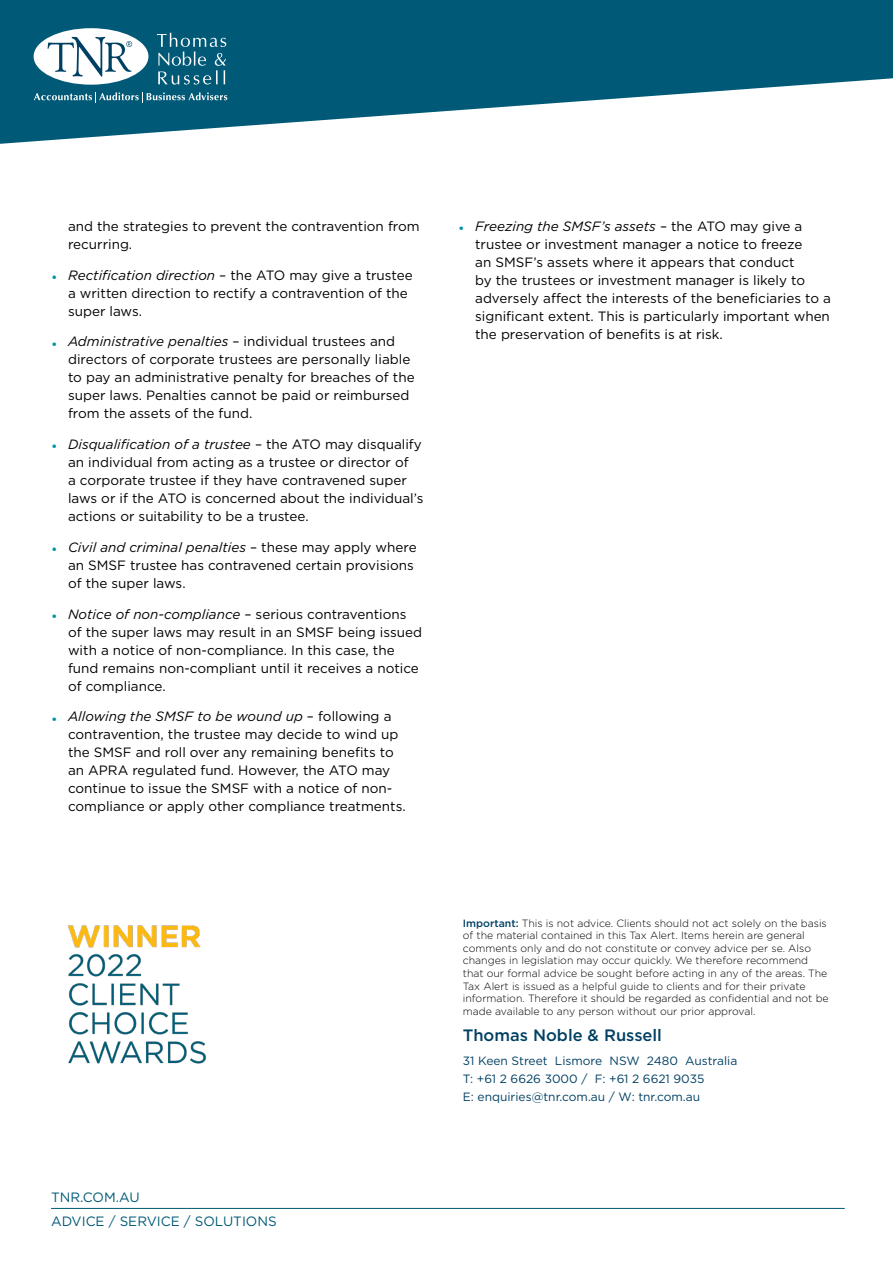
<style>
.page{position:relative;width:893px;height:1263px;background:#fff}
.page>*{position:absolute;margin:0;border:0;box-sizing:border-box;transform-origin:0 0}
.t1{font:500 16.5px "Gotham";color:#004063}
.t2{font:13.5px/18px "Gotham";color:#000}
.t3{font:13.5px/24px "Gotham";color:#005a77}
.t4{font:12px/18px "Gotham";color:#004063}
.t5{font:300 10.5px/12.6px "Gotham";color:#000}
.s1{color:#0093a7}
.s2{font-style:italic}
.s3{font-weight:500;color:#004063}
</style>
<div class="page">
<svg style="left:0;top:0;width:893px;height:144px;fill:#005a77"></svg>
<div style="left:34px;top:28px;width:114px;height:57px;background:#fff;border-radius:50%"></div>
<svg style="left:48px;top:37px;width:84px;height:40px"></svg>
<svg style="left:34px;top:92px;width:193px;height:11px;background:#377d94"></svg>
<svg style="left:157px;top:33px;width:69px;height:52px;background:#2a758d"></svg>
<hr style="left:51px;top:1208px;width:794px;height:1px;background:#005a77">
<img style="left:68px;top:925px;width:138px;height:139px">
<p class="t2" style="left:68px;top:217px;width:353px">and the strategies to prevent the contravention from recurring.</p>
<p class="t2" style="left:68px;top:266px;width:346px;text-indent:-17px"><span class="s1">•</span> <span class="s2">Rectification direction</span> – the ATO may give a trustee a written direction to rectify a contravention of the super laws.</p>
<p class="t2" style="left:68px;top:332px;width:348px;text-indent:-17px"><span class="s1">•</span> <span class="s2">Administrative penalties</span> – individual trustees and directors of corporate trustees are personally liable to pay an administrative penalty for breaches of the super laws. Penalties cannot be paid or reimbursed from the assets of the fund.</p>
<p class="t2" style="left:68px;top:435px;width:357px;text-indent:-17px"><span class="s1">•</span> <span class="s2">Disqualification of a trustee</span> – the ATO may disqualify an individual from acting as a trustee or director of<br>a corporate trustee if they have contravened super laws or if the ATO is concerned about the individual’s actions or suitability to be a trustee.</p>
<p class="t2" style="left:68px;top:538px;width:350px;text-indent:-17px"><span class="s1">•</span> <span class="s2">Civil and criminal penalties</span> – these may apply where an SMSF trustee has contravened certain provisions of the super laws.</p>
<p class="t2" style="left:68px;top:604px;width:355px;text-indent:-17px"><span class="s1">•</span> <span class="s2">Notice of non-compliance</span> – serious contraventions of the super laws may result in an SMSF being issued with a notice of non-compliance. In this case, the fund remains non-compliant until it receives a notice of compliance.</p>
<p class="t2" style="left:68px;top:707px;width:339px;text-indent:-17px"><span class="s1">•</span> <span class="s2">Allowing the SMSF to be wound up</span> – following a contravention, the trustee may decide to wind up the SMSF and roll over any remaining benefits to an APRA regulated fund. However, the ATO may continue to issue the SMSF with a notice of non&shy;compliance or apply other compliance treatments.</p>
<p class="t2" style="left:475px;top:217px;width:357px;text-indent:-17px"><span class="s1">•</span> <span class="s2">Freezing the SMSF’s assets</span> – the ATO may give a trustee or investment manager a notice to freeze<br>an SMSF’s assets where it appears that conduct<br>by the trustees or investment manager is likely to adversely affect the interests of the beneficiaries to a significant extent. This is particularly important when the preservation of benefits is at risk.</p>
<p class="t3" style="left:51px;top:1184px;width:227px">TNR.COM.AU<br>ADVICE / SERVICE / SOLUTIONS</p>
<p class="t5" style="left:463px;top:916px;width:367px"><span class="s3">Important:</span> This is not advice. Clients should not act solely on the basis of the material contained in this Tax Alert. Items herein are general comments only and do not constitute or convey advice per se. Also changes in legislation may occur quickly. We therefore recommend that our formal advice be sought before acting in any of the areas. The Tax Alert is issued as a helpful guide to clients and for their private information. Therefore it should be regarded as confidential and not be made available to any person without our prior approval.</p>
<p class="t1" style="left:463px;top:1024px;width:201px">Thomas Noble &amp; Russell</p>
<p class="t4" style="left:463px;top:1052px;width:276px">31 Keen Street Lismore NSW 2480 Australia<br>T: +61 2 6626 3000 / F: +61 2 6621 9035<br>E: enquiries@tnr.com.au / W: tnr.com.au</p>
</div>
